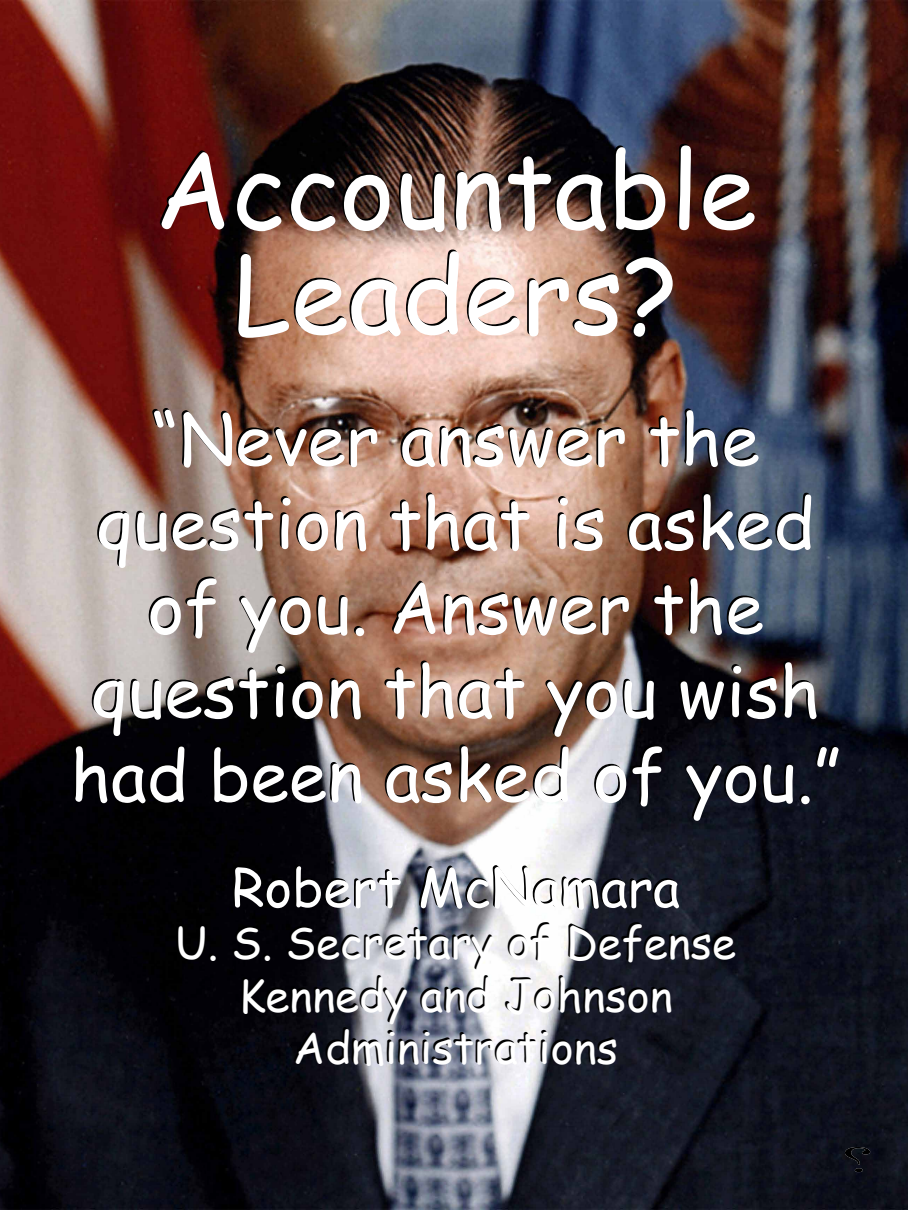
<style>
.page{position:relative;width:908px;height:1210px;background:#fff}
.page>*{position:absolute;margin:0;border:0;box-sizing:border-box;transform-origin:0 0}
.t1{font:105px/105px "Comic Sans MS";color:#fff;text-align:center}
.t2{font:70px/84px "Comic Sans MS";color:#fff;text-align:center}
.t3{font:52.5px "Comic Sans MS";color:#fff}
.t4{font:43.75px/52.5px "Comic Sans MS";color:#fff;text-align:center}
</style>
<div class="page">
<img style="left:0;top:0;width:907px;height:1210px">
<svg style="left:844px;top:1147px;width:25px;height:25px"></svg>
<h1 class="t1" style="left:155px;top:134px;width:603px">Accountable<br>Leaders?</h1>
<p class="t2" style="left:70px;top:395px;width:772px">“Never answer the question that is asked of you. Answer the question that you wish had been asked of you.”</p>
<p class="t3" style="left:231px;top:849px;width:449px">Robert McNamara</p>
<p class="t4" style="left:175px;top:915px;width:562px">U. S. Secretary of Defense<br>Kennedy and Johnson<br>Administrations</p>
</div>
